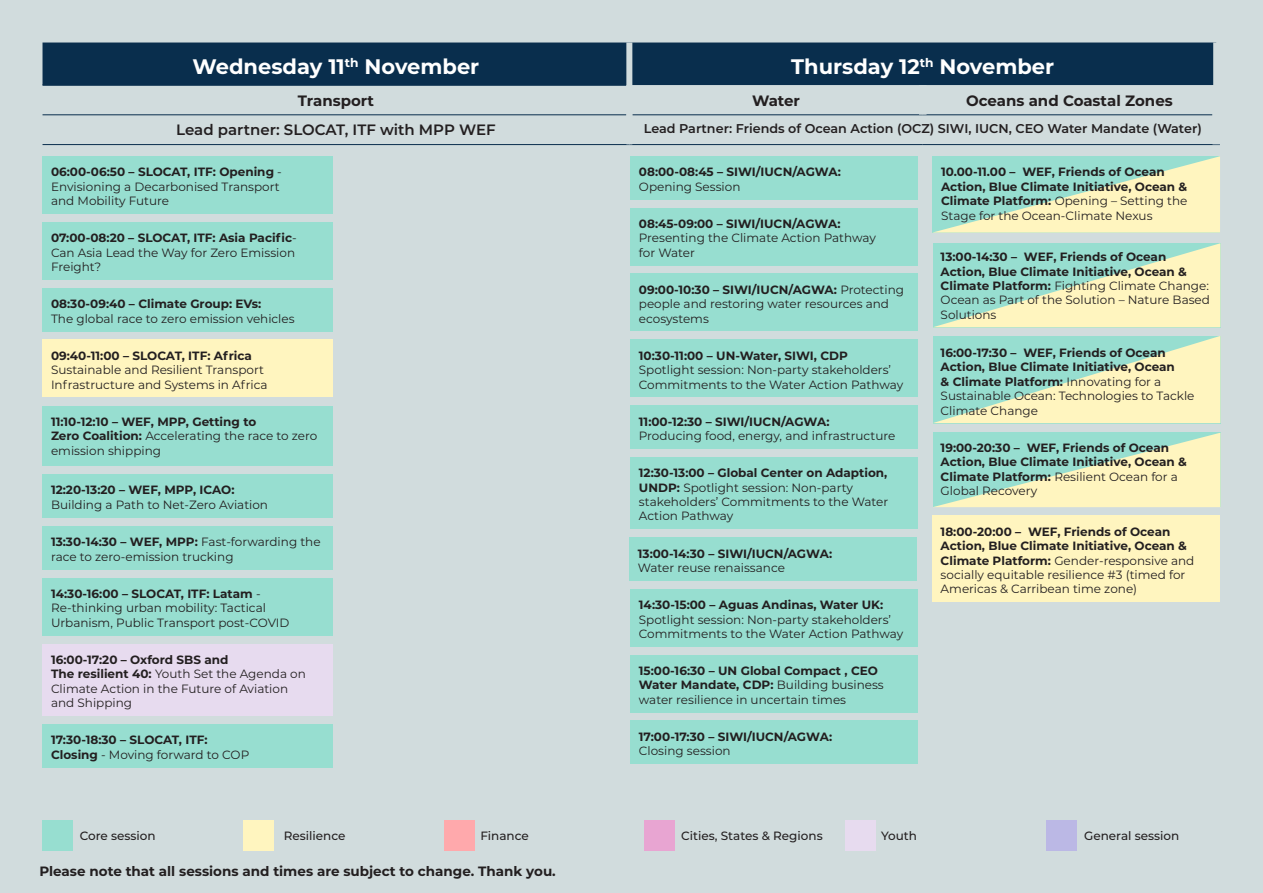
<style>
.page{position:relative;width:1263px;height:893px;background:#d1dcdd}
.page>*{position:absolute;margin:0;border:0;box-sizing:border-box;transform-origin:0 0}
.t1{font:700 21px "Montserrat";color:#fff}
.t2{font:700 15px "Montserrat";color:#231f20}
.t3{font:600 15px "Montserrat";color:#231f20}
.t4{font:700 13.5px "Montserrat";color:#231f20}
.t5{font:600 12.75px "Montserrat";color:#231f20}
.t6{font:700 12.3px "Montserrat";color:#fff}
.t7{font:12px/14.4px "Montserrat";color:#231f20}
.t8{font:700 12px/14.4px "Montserrat";color:#231f20}
.t9{font:500 12px "Montserrat";color:#231f20}
.s1{font-weight:700}
.s2{font-weight:400}
</style>
<div class="page">
<div style="left:43px;top:43px;width:1170px;height:42px;background:#092e4d"></div>
<hr style="left:43px;top:84px;width:583px;height:2px;background:#092e4d">
<hr style="left:43px;top:115px;width:583px;height:1px;background:#092e4d">
<hr style="left:632px;top:115px;width:291px;height:1px;background:#092e4d">
<hr style="left:923px;top:115px;width:289px;height:1px;background:#092e4d">
<hr style="left:43px;top:144px;width:586px;height:1px;background:#092e4d">
<hr style="left:629px;top:144px;width:294px;height:1px;background:#092e4d">
<hr style="left:923px;top:144px;width:297px;height:1px;background:#092e4d">
<div style="left:626px;top:43px;width:6px;height:42px;background:#d1dcdd"></div>
<div style="left:43px;top:156px;width:290px;height:58px;background:#97ded0"></div>
<div style="left:43px;top:222px;width:290px;height:58px;background:#97ded0"></div>
<div style="left:43px;top:288px;width:290px;height:43px;background:#97ded0"></div>
<div style="left:43px;top:340px;width:290px;height:57px;background:#fff5bf"></div>
<div style="left:43px;top:406px;width:290px;height:60px;background:#97ded0"></div>
<div style="left:43px;top:474px;width:290px;height:44px;background:#97ded0"></div>
<div style="left:43px;top:526px;width:290px;height:43px;background:#97ded0"></div>
<div style="left:43px;top:578px;width:290px;height:57px;background:#97ded0"></div>
<div style="left:43px;top:644px;width:290px;height:72px;background:#e7dbef"></div>
<div style="left:43px;top:724px;width:290px;height:44px;background:#97ded0"></div>
<svg style="left:933px;top:243px;width:287px;height:84px;background:#cae9c7"></svg>
<div style="left:932px;top:516px;width:288px;height:86px;background:#fff5bf"></div>
<div style="left:630px;top:274px;width:288px;height:57px;background:#97ded0"></div>
<div style="left:630px;top:340px;width:288px;height:57px;background:#97ded0"></div>
<div style="left:630px;top:406px;width:288px;height:43px;background:#97ded0"></div>
<div style="left:630px;top:457px;width:288px;height:72px;background:#97ded0"></div>
<div style="left:629px;top:537px;width:288px;height:43px;background:#97ded0"></div>
<div style="left:630px;top:589px;width:288px;height:57px;background:#97ded0"></div>
<div style="left:630px;top:721px;width:288px;height:43px;background:#97ded0"></div>
<div style="left:630px;top:156px;width:288px;height:43px;background:#97ded0"></div>
<div style="left:630px;top:208px;width:288px;height:57px;background:#97ded0"></div>
<div style="left:43px;top:820px;width:30px;height:30px;background:#97ded0"></div>
<div style="left:243px;top:820px;width:31px;height:30px;background:#fff5bf"></div>
<div style="left:444px;top:820px;width:31px;height:30px;background:#ffa9ac"></div>
<div style="left:645px;top:820px;width:30px;height:30px;background:#e8a5d2"></div>
<div style="left:845px;top:820px;width:31px;height:30px;background:#e7dbef"></div>
<div style="left:1046px;top:820px;width:31px;height:30px;background:#bbb8e5"></div>
<svg style="left:933px;top:336px;width:287px;height:87px;background:#cae9c7"></svg>
<svg style="left:933px;top:433px;width:287px;height:74px;background:#cbe9c7"></svg>
<svg style="left:932px;top:156px;width:288px;height:77px;background:#cae9c7"></svg>
<div style="left:630px;top:655px;width:288px;height:57px;background:#97ded0"></div>
<p class="t6" style="left:345px;top:54px;width:15px">th</p>
<p class="t1" style="left:193px;top:51px;width:154px">Wednesday 11</p>
<p class="t1" style="left:365px;top:51px;width:116px">November</p>
<p class="t6" style="left:920px;top:54px;width:15px">th</p>
<p class="t1" style="left:791px;top:51px;width:130px">Thursday 12</p>
<p class="t1" style="left:939px;top:51px;width:116px">November</p>
<p class="t2" style="left:298px;top:89px;width:78px">Transport</p>
<p class="t2" style="left:752px;top:89px;width:50px">Water</p>
<p class="t2" style="left:966px;top:89px;width:208px">Oceans and Coastal Zones</p>
<p class="t3" style="left:176px;top:119px;width:321px">Lead partner: SLOCAT, ITF with MPP WEF</p>
<p class="t7" style="left:51px;top:165px;width:232px"><span class="s1">06:00-06:50 – SLOCAT, ITF: Opening</span> -<br>Envisioning a Decarbonised Transport and Mobility Future</p>
<p class="t8" style="left:51px;top:230px;width:247px">07:00-08:20 – SLOCAT, ITF: Asia Pacific<span class="s2">-</span></p>
<p class="t7" style="left:51px;top:259px;width:52px">Freight?</p>
<p class="t7" style="left:51px;top:296px;width:245px"><span class="s1">08:30-09:40 – Climate Group: EVs:<br></span>The global race to zero emission vehicles</p>
<p class="t7" style="left:51px;top:348px;width:218px"><span class="s1">09:40-11:00 – SLOCAT, ITF: Africa<br></span>Sustainable and Resilient Transport<br>Infrastructure and Systems in Africa</p>
<p class="t8" style="left:51px;top:414px;width:268px">11:10-12:10 – WEF, MPP, Getting to<br>Zero Coalition: <span class="s2">Accelerating the race to zero emission shipping</span></p>
<p class="t7" style="left:51px;top:482px;width:219px"><span class="s1">12:20-13:20 – WEF, MPP, ICAO:<br></span>Building a Path to Net-Zero Aviation</p>
<p class="t7" style="left:51px;top:535px;width:271px"><span class="s1">13:30-14:30 – WEF, MPP:</span> Fast-forwarding the race to zero-emission trucking</p>
<p class="t7" style="left:51px;top:586px;width:240px"><span class="s1">14:30-16:00 – SLOCAT, ITF: Latam</span> -<br>Re-thinking urban mobility: Tactical<br>Urbanism, Public Transport post-COVID</p>
<p class="t7" style="left:51px;top:652px;width:256px"><span class="s1">16:00-17:20 – Oxford SBS and<br>The resilient 40:</span> Youth Set the Agenda on<br>Climate Action in the Future of Aviation and Shipping</p>
<p class="t8" style="left:51px;top:732px;width:200px">17:30-18:30 – SLOCAT, ITF:<br>Closing <span class="s2">- Moving forward to COP</span></p>
<p class="t7" style="left:51px;top:245px;width:246px">Can Asia Lead the Way for Zero Emission</p>
<p class="t5" style="left:644px;top:120px;width:559px">Lead Partner: Friends of Ocean Action (OCZ) SIWI, IUCN, CEO Water Mandate (Water(</p>
<p class="t8" style="left:639px;top:164px;width:203px">08:00-08:45 – SIWI/IUCN/AGWA:<br><span class="s2">Opening Session</span></p>
<p class="t7" style="left:639px;top:216px;width:238px"><span class="s1">08:45-09:00 – SIWI/IUCN/AGWA:<br></span>Presenting the Climate Action Pathway for Water</p>
<p class="t7" style="left:639px;top:282px;width:267px"><span class="s1">09:00-10:30 – SIWI/IUCN/AGWA:</span> Protecting people and restoring water resources and ecosystems</p>
<p class="t7" style="left:639px;top:348px;width:266px"><span class="s1">10:30-11:00 – UN-Water, SIWI, CDP<br></span>Spotlight session: Non-party stakeholders‘<br>Commitments to the Water Action Pathway</p>
<p class="t7" style="left:639px;top:414px;width:258px"><span class="s1">11:00-12:30 – SIWI/IUCN/AGWA:<br></span>Producing food, energy, and infrastructure</p>
<p class="t7" style="left:639px;top:465px;width:251px"><span class="s1">12:30-13:00 – Global Center on Adaption, UNDP:</span> Spotlight session: Non-party stakeholders’ Commitments to the Water Action Pathway</p>
<p class="t8" style="left:638px;top:545px;width:196px">13:00-14:30 – SIWI/IUCN/AGWA:<br><span class="s2">Water reuse renaissance</span></p>
<p class="t7" style="left:639px;top:597px;width:266px"><span class="s1">14:30-15:00 – Aguas Andinas, Water UK:<br></span>Spotlight session: Non-party stakeholders‘<br>Commitments to the Water Action Pathway</p>
<p class="t8" style="left:639px;top:663px;width:246px">15:00-16:30 – UN Global Compact , CEO<br>Water Mandate, CDP: <span class="s2">Building business water resilience in uncertain times</span></p>
<p class="t8" style="left:639px;top:729px;width:195px">17:00-17:30 – SIWI/IUCN/AGWA:<br><span class="s2">Closing session</span></p>
<p class="t8" style="left:1022px;top:164px;width:144px">WEF, Friends of Ocean</p>
<p class="t8" style="left:941px;top:164px;width:248px">10.00-11.00 –<br>Action, Blue Climate Initiative, Ocean &amp;<br>Climate Platform: <span class="s2">Opening – Setting the<br>Stage for the Ocean-Climate Nexus</span></p>
<p class="t8" style="left:1024px;top:249px;width:144px">WEF, Friends of Ocean</p>
<p class="t7" style="left:941px;top:249px;width:271px"><span class="s1">13:00-14:30 –<br>Action, Blue Climate Initiative, Ocean &amp;<br>Climate Platform:</span> Fighting Climate Change:<br>Ocean as Part of the Solution – Nature Based<br>Solutions</p>
<p class="t8" style="left:1023px;top:345px;width:144px">WEF, Friends of Ocean</p>
<p class="t7" style="left:941px;top:345px;width:255px"><span class="s1">16:00-17:30 –<br>Action, Blue Climate Initiative, Ocean<br>&amp; Climate Platform:</span> Innovating for a<br>Sustainable Ocean: Technologies to Tackle<br>Climate Change</p>
<p class="t8" style="left:1027px;top:440px;width:144px">WEF, Friends of Ocean</p>
<p class="t8" style="left:941px;top:440px;width:248px">19:00-20:30 –<br>Action, Blue Climate Initiative, Ocean &amp;<br>Climate Platform: <span class="s2">Resilient Ocean for a<br>Global Recovery</span></p>
<p class="t8" style="left:1028px;top:524px;width:144px">WEF, Friends of Ocean</p>
<p class="t7" style="left:941px;top:524px;width:255px"><span class="s1">18:00-20:00 –<br>Action, Blue Climate Initiative, Ocean &amp; Climate Platform:</span> Gender-responsive and socially equitable resilience #3 (timed for Americas &amp; Carribean time zone(</p>
<p class="t9" style="left:80px;top:827px;width:77px">Core session</p>
<p class="t9" style="left:284px;top:827px;width:63px">Resilience</p>
<p class="t9" style="left:480px;top:827px;width:50px">Finance</p>
<p class="t9" style="left:681px;top:827px;width:143px">Cities, States &amp; Regions</p>
<p class="t9" style="left:881px;top:827px;width:37px">Youth</p>
<p class="t9" style="left:1084px;top:827px;width:97px">General session</p>
<p class="t4" style="left:39px;top:862px;width:518px">Please note that all sessions and times are subject to change. Thank you.</p>
</div>
